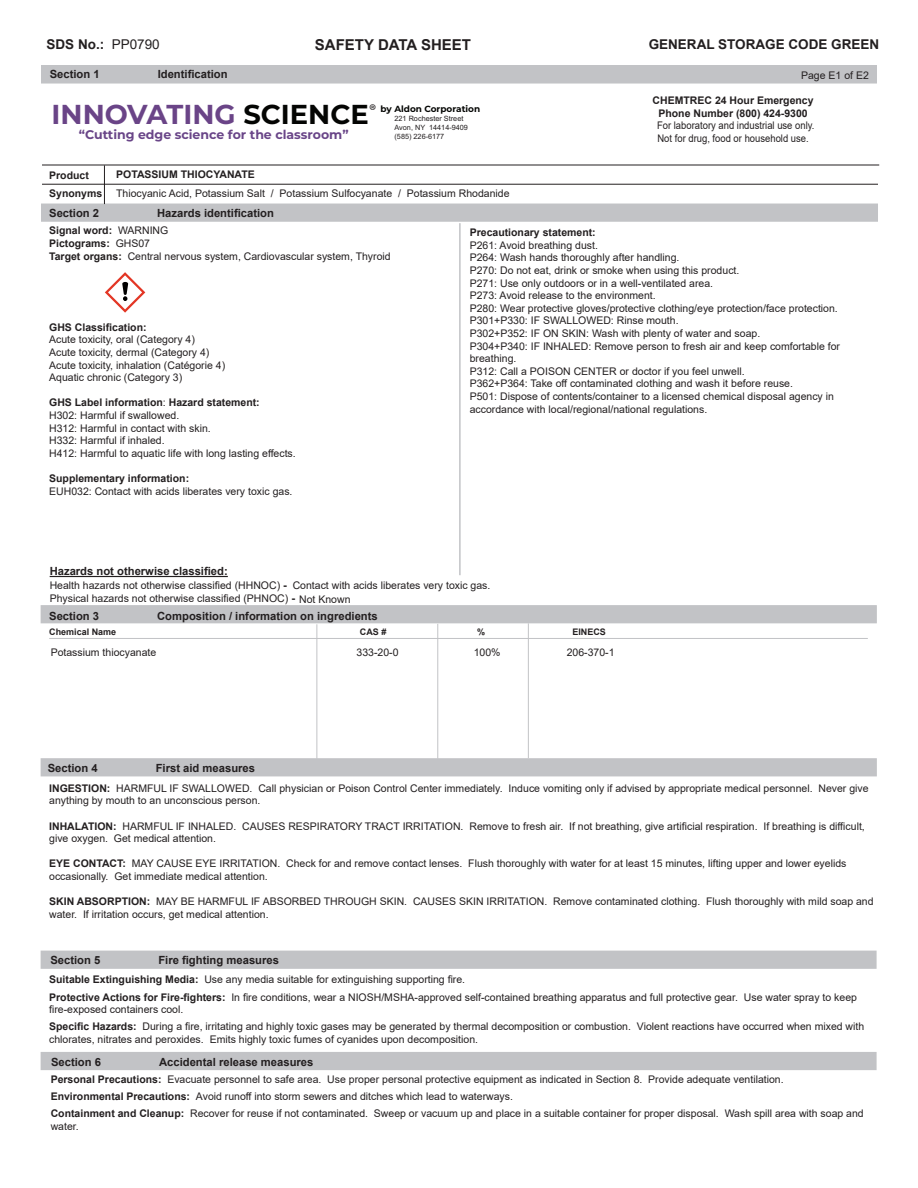
<style>
.page{position:relative;width:918px;height:1188px;background:#fff}
.page>*{position:absolute;margin:0;border:0;box-sizing:border-box;transform-origin:0 0}
.t1{font:700 27.3px "Montserrat";color:#6a4487}
.t2{font:700 15px "Arial";color:#231f20}
.t3{font:700 13.5px "Arial";color:#231f20}
.t4{font:700 12.6px "Montserrat";color:#694588}
.t5{font:700 11.25px "Arial";color:#231f20}
.t6{font:10.5px/12.6px "Arial";color:#231f20}
.t7{font:10.5px/12.6px "Arial";color:#231f20;text-align:center;scale:.9 1}
.t8{font:700 10.5px "Arial";color:#231f20}
.t9{font:700 9px "Arial";color:#231f20}
.t10{font:700 8.85px "Montserrat";color:#040503}
.t11{font:7.35px/8.7px "Arial";color:#231f20}
.s1{font-weight:400}
.s2{color:#040503}
.s3{font-weight:700}
.s4{font-weight:700;font-size:11.25px}
</style>
<div class="page">
<div style="left:41px;top:951px;width:836px;height:18px;background:#c2c3c6"></div>
<div style="left:41px;top:1052px;width:836px;height:18px;background:#c2c3c6"></div>
<div style="left:41px;top:758px;width:836px;height:18px;background:#c2c3c6;border:2px solid #c2c3c6"></div>
<div style="left:41px;top:204px;width:837px;height:18px;background:#c2c3c6;border:2px solid #c2c3c6"></div>
<div style="left:41px;top:605px;width:836px;height:18px;background:#c2c3c6"></div>
<hr style="left:437px;top:624px;width:1px;height:135px;background:#c2c3c6">
<hr style="left:49px;top:638px;width:819px;height:1px;background:#c2c3c6">
<hr style="left:316px;top:624px;width:1px;height:135px;background:#c2c3c6">
<hr style="left:528px;top:623px;width:1px;height:135px;background:#c2c3c6">
<hr style="left:104px;top:165px;width:1px;height:39px;background:#231f20">
<div style="left:41px;top:65px;width:836px;height:19px;background:#c2c3c6;border:2px solid #c2c3c6"></div>
<hr style="left:42px;top:184px;width:836px;height:1px;background:#231f20">
<hr style="left:42px;top:165px;width:837px;height:1px;background:#231f20">
<hr style="left:459px;top:223px;width:2px;height:352px;background:#c2c3c6">
<hr style="left:50px;top:576px;width:178px;height:1px;background:#231f20">
<svg style="left:105px;top:272px;width:40px;height:41px"></svg>
<p class="t3" style="left:47px;top:35px;width:115px">SDS No.: <span class="s1">PP0790</span></p>
<p class="t3" style="left:649px;top:35px;width:232px">GENERAL STORAGE CODE GREEN</p>
<p class="t2" style="left:315px;top:34px;width:158px">SAFETY DATA SHEET</p>
<p class="t5" style="left:50px;top:66px;width:52px">Section 1</p>
<p class="t5" style="left:158px;top:66px;width:72px">Identification</p>
<p class="t1" style="left:52px;top:95px;width:326px">INNOVATING <span class="s2">SCIENCE</span><sup>®</sup></p>
<p class="t4" style="left:79px;top:125px;width:271px">“Cutting edge science for the classroom”</p>
<p class="t10" style="left:381px;top:102px;width:101px">by Aldon Corporation</p>
<p class="t11" style="left:395px;top:114px;width:75px">221 Rochester Street<br>Avon, NY 14414-9409 (585) 226-6177</p>
<p class="t6" style="left:801px;top:69px;width:69px">Page E1 of E2</p>
<p class="t7" style="left:653px;top:94px;width:181px"><span class="s3">CHEMTREC 24 Hour Emergency<br>Phone Number (800) 424-9300<br></span>For laboratory and industrial use only.<br>Not for drug, food or household use.</p>
<p class="t6" style="left:116px;top:164px;width:395px;line-height:19.2px"><span class="s3">POTASSIUM THIOCYANATE<br></span>Thiocyanic Acid, Potassium Salt / Potassium Sulfocyanate / Potassium Rhodanide</p>
<p class="t6" style="left:49px;top:224px;width:343px"><span class="s3">Signal word:</span> WARNING<br><span class="s3">Pictograms:</span> GHS07<br><span class="s3">Target organs:</span> Central nervous system, Cardiovascular system, Thyroid</p>
<p class="t8" style="left:49px;top:168px;width:41px">Product</p>
<p class="t8" style="left:49px;top:186px;width:55px">Synonyms</p>
<p class="t5" style="left:49px;top:205px;width:52px">Section 2</p>
<p class="t5" style="left:157px;top:205px;width:118px">Hazards identification</p>
<p class="t6" style="left:470px;top:226px;width:372px"><span class="s3">Precautionary statement:<br></span>P261: Avoid breathing dust.<br>P264: Wash hands thoroughly after handling.<br>P270: Do not eat, drink or smoke when using this product.<br>P271: Use only outdoors or in a well-ventilated area.<br>P273: Avoid release to the environment.<br>P280: Wear protective gloves/protective clothing/eye protection/face protection.<br>P301+P330: IF SWALLOWED: Rinse mouth.<br>P302+P352: IF ON SKIN: Wash with plenty of water and soap.<br>P304+P340: IF INHALED: Remove person to fresh air and keep comfortable for breathing.<br>P312: Call a POISON CENTER or doctor if you feel unwell.<br>P362+P364: Take off contaminated clothing and wash it before reuse.<br>P501: Dispose of contents/container to a licensed chemical disposal agency in accordance with local/regional/national regulations.</p>
<p class="t6" style="left:49px;top:321px;width:178px"><span class="s3">GHS Classification:<br></span>Acute toxicity, oral (Category 4)<br>Acute toxicity, dermal (Category 4)<br>Acute toxicity, inhalation (Catégorie 4)<br>Aquatic chronic (Category 3)</p>
<p class="t6" style="left:49px;top:396px;width:248px"><span class="s3">GHS Label information</span>: <span class="s3">Hazard statement:<br></span>H302: Harmful if swallowed.<br>H312: Harmful in contact with skin.<br>H332: Harmful if inhaled.<br>H412: Harmful to aquatic life with long lasting effects.</p>
<p class="t6" style="left:49px;top:472px;width:245px"><span class="s3">Supplementary information:<br></span>EUH032: Contact with acids liberates very toxic gas.</p>
<p class="t5" style="left:50px;top:563px;width:180px">Hazards not otherwise classified:</p>
<p class="t6" style="left:50px;top:578px;width:302px;line-height:13.5px">Health hazards not otherwise classified (HHNOC) <span class="s4">-<br></span>Physical hazards not otherwise classified (PHNOC) <span class="s4">-</span> Not Known</p>
<p class="t6" style="left:293px;top:579px;width:199px">Contact with acids liberates very toxic gas.</p>
<p class="t5" style="left:49px;top:608px;width:52px">Section 3</p>
<p class="t5" style="left:157px;top:608px;width:222px">Composition / information on ingredients</p>
<p class="t9" style="left:49px;top:626px;width:69px">Chemical Name</p>
<p class="t9" style="left:360px;top:626px;width:28px">CAS #</p>
<p class="t9" style="left:477px;top:626px;width:10px">%</p>
<p class="t9" style="left:572px;top:626px;width:35px">EINECS</p>
<p class="t6" style="left:51px;top:646px;width:107px">Potassium thiocyanate</p>
<p class="t6" style="left:357px;top:646px;width:44px">333-20-0</p>
<p class="t6" style="left:474px;top:646px;width:28px">100%</p>
<p class="t6" style="left:567px;top:646px;width:49px">206-370-1</p>
<p class="t5" style="left:48px;top:760px;width:52px">Section 4</p>
<p class="t5" style="left:156px;top:760px;width:101px">First aid measures</p>
<p class="t6" style="left:49px;top:782px;width:821px"><span class="s3">INGESTION:</span> HARMFUL IF SWALLOWED. Call physician or Poison Control Center immediately. Induce vomiting only if advised by appropriate medical personnel. Never give anything by mouth to an unconscious person.</p>
<p class="t6" style="left:49px;top:820px;width:817px"><span class="s3">INHALATION:</span> HARMFUL IF INHALED. CAUSES RESPIRATORY TRACT IRRITATION. Remove to fresh air. If not breathing, give artificial respiration. If breathing is difficult, give oxygen. Get medical attention.</p>
<p class="t6" style="left:49px;top:857px;width:799px"><span class="s3">EYE CONTACT:</span> MAY CAUSE EYE IRRITATION. Check for and remove contact lenses. Flush thoroughly with water for at least 15 minutes, lifting upper and lower eyelids occasionally. Get immediate medical attention.</p>
<p class="t6" style="left:49px;top:895px;width:826px"><span class="s3">SKIN ABSORPTION:</span> MAY BE HARMFUL IF ABSORBED THROUGH SKIN. CAUSES SKIN IRRITATION. Remove contaminated clothing. Flush thoroughly with mild soap and water. If irritation occurs, get medical attention.</p>
<p class="t5" style="left:50px;top:953px;width:52px">Section 5</p>
<p class="t5" style="left:158px;top:953px;width:122px">Fire fighting measures</p>
<p class="t6" style="left:49px;top:971px;width:809px;line-height:17.1px"><span class="s3">Suitable Extinguishing Media:</span> Use any media suitable for extinguishing supporting fire.<br><span class="s3">Protective Actions for Fire-fighters:</span> In fire conditions, wear a NIOSH/MSHA-approved self-contained breathing apparatus and full protective gear. Use water spray to keep</p>
<p class="t6" style="left:49px;top:1001px;width:817px;line-height:17.1px">fire-exposed containers cool.<br><span class="s3">Specific Hazards:</span> During a fire, irritating and highly toxic gases may be generated by thermal decomposition or combustion. Violent reactions have occurred when mixed with</p>
<p class="t6" style="left:49px;top:1033px;width:430px">chlorates, nitrates and peroxides. Emits highly toxic fumes of cyanides upon decomposition.</p>
<p class="t5" style="left:51px;top:1054px;width:52px">Section 6</p>
<p class="t5" style="left:159px;top:1054px;width:156px">Accidental release measures</p>
<p class="t6" style="left:51px;top:1071px;width:815px;line-height:17.1px"><span class="s3">Personal Precautions:</span> Evacuate personnel to safe area. Use proper personal protective equipment as indicated in Section 8. Provide adequate ventilation.<br><span class="s3">Environmental Precautions:</span> Avoid runoff into storm sewers and ditches which lead to waterways.<br><span class="s3">Containment and Cleanup:</span> Recover for reuse if not contaminated. Sweep or vacuum up and place in a suitable container for proper disposal. Wash spill area with soap and</p>
<p class="t6" style="left:51px;top:1120px;width:30px">water.</p>
</div>
